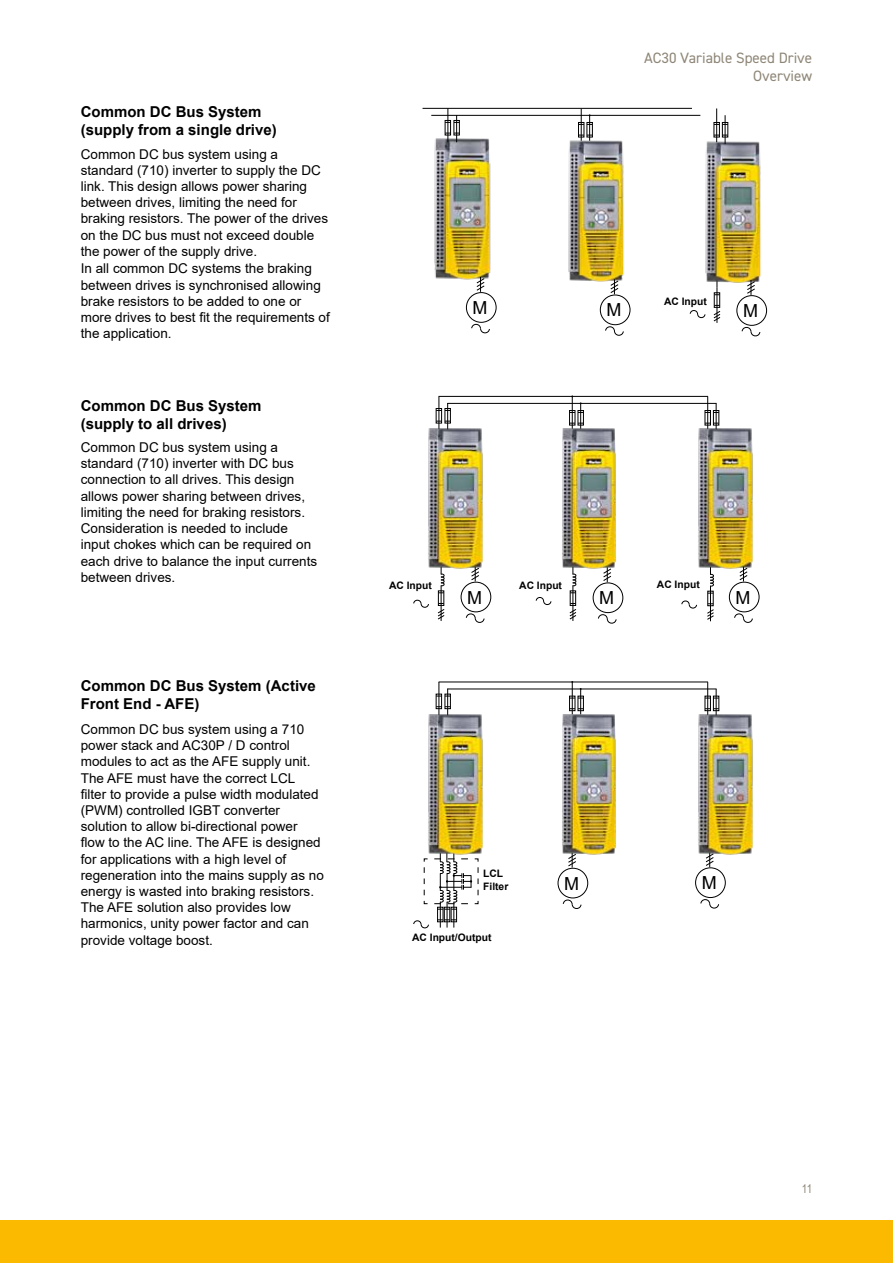
<style>
.page{position:relative;width:893px;height:1263px;background:#fff}
.page>*{position:absolute;margin:0;border:0;box-sizing:border-box;transform-origin:0 0}
.t1{font:18px "Arial";color:#000}
.t2{font:700 15px/18px "Arial";color:#000}
.t3{font:15px/18px "DIN2014";color:#8e8677;text-align:right}
.t4{font:13.5px/16.2px "Arial";color:#000}
.t5{font:12px "Arial Narrow";color:#8e8677}
.t6{font:700 10.35px/12.3px "Arial";color:#000}
</style>
<div class="page">
<div style="left:0;top:1220px;width:893px;height:43px;background:#fbba00"></div>
<svg style="left:413px;top:870px;width:66px;height:59px"></svg>
<hr style="left:710px;top:591px;width:1px;height:30px;background:#000">
<svg style="left:681px;top:600px;width:16px;height:9px"></svg>
<svg style="left:708px;top:585px;width:6px;height:9px"></svg>
<svg style="left:707px;top:603px;width:7px;height:17px"></svg>
<div style="left:714px;top:292px;width:6px;height:16px;border:1px solid #000"></div>
<hr style="left:717px;top:292px;width:1px;height:31px;background:#000">
<svg style="left:689px;top:310px;width:17px;height:9px"></svg>
<svg style="left:714px;top:283px;width:6px;height:12px"></svg>
<svg style="left:713px;top:305px;width:8px;height:17px"></svg>
<img style="left:434px;top:138px;width:57px;height:142px">
<img style="left:705px;top:141px;width:56px;height:142px">
<img style="left:568px;top:140px;width:56px;height:142px">
<hr style="left:448px;top:108px;width:1px;height:34px;background:#000">
<hr style="left:431px;top:115px;width:269px;height:1px;background:#000">
<hr style="left:422px;top:108px;width:270px;height:1px;background:#000">
<div style="left:587px;top:122px;width:6px;height:15px;border:1px solid #000"></div>
<hr style="left:716px;top:108px;width:1px;height:34px;background:#000">
<hr style="left:581px;top:109px;width:1px;height:32px;background:#000">
<svg style="left:578px;top:114px;width:14px;height:27px"></svg>
<svg style="left:714px;top:115px;width:14px;height:29px"></svg>
<div style="left:454px;top:120px;width:6px;height:15px;border:1px solid #000"></div>
<svg style="left:445px;top:115px;width:14px;height:27px"></svg>
<hr style="left:439px;top:396px;width:1px;height:34px;background:#000">
<hr style="left:447px;top:403px;width:269px;height:1px;background:#000">
<hr style="left:439px;top:396px;width:269px;height:1px;background:#000">
<div style="left:578px;top:410px;width:6px;height:15px;border:1px solid #000"></div>
<div style="left:569px;top:410px;width:6px;height:15px;border:1px solid #000"></div>
<hr style="left:707px;top:396px;width:1px;height:34px;background:#000">
<svg style="left:570px;top:395px;width:13px;height:16px"></svg>
<svg style="left:705px;top:403px;width:14px;height:8px"></svg>
<div style="left:445px;top:408px;width:6px;height:15px;border:1px solid #000"></div>
<svg style="left:436px;top:403px;width:14px;height:8px"></svg>
<div style="left:570px;top:590px;width:6px;height:16px;border:1px solid #000"></div>
<hr style="left:573px;top:590px;width:1px;height:31px;background:#000">
<svg style="left:535px;top:597px;width:17px;height:8px"></svg>
<svg style="left:570px;top:585px;width:7px;height:8px"></svg>
<svg style="left:569px;top:603px;width:8px;height:17px"></svg>
<div style="left:438px;top:590px;width:6px;height:16px;border:1px solid #000"></div>
<hr style="left:441px;top:590px;width:1px;height:31px;background:#000">
<svg style="left:413px;top:599px;width:16px;height:9px"></svg>
<svg style="left:438px;top:585px;width:7px;height:8px"></svg>
<svg style="left:437px;top:603px;width:8px;height:17px"></svg>
<div style="left:466px;top:292px;width:30px;height:31px;border:1px solid #000;border-radius:50%"></div>
<svg style="left:471px;top:323px;width:19px;height:11px"></svg>
<svg style="left:476px;top:277px;width:9px;height:15px"></svg>
<div style="left:600px;top:295px;width:30px;height:30px;border:1px solid #000;border-radius:50%"></div>
<svg style="left:605px;top:325px;width:19px;height:11px"></svg>
<svg style="left:610px;top:279px;width:9px;height:15px"></svg>
<div style="left:736px;top:295px;width:31px;height:31px;border:1px solid #000;border-radius:50%"></div>
<svg style="left:741px;top:326px;width:20px;height:11px"></svg>
<svg style="left:746px;top:280px;width:9px;height:15px"></svg>
<div style="left:461px;top:582px;width:30px;height:30px;border:1px solid #000;border-radius:50%"></div>
<svg style="left:465px;top:612px;width:20px;height:11px"></svg>
<div style="left:593px;top:582px;width:30px;height:31px;border:1px solid #000;border-radius:50%"></div>
<svg style="left:598px;top:613px;width:19px;height:11px"></svg>
<div style="left:729px;top:582px;width:30px;height:30px;border:1px solid #000;border-radius:50%"></div>
<svg style="left:734px;top:612px;width:19px;height:11px"></svg>
<div style="left:558px;top:868px;width:30px;height:30px;border:1px solid #000;border-radius:50%"></div>
<svg style="left:562px;top:898px;width:20px;height:11px"></svg>
<div style="left:695px;top:867px;width:31px;height:31px;border:1px solid #000;border-radius:50%"></div>
<svg style="left:700px;top:899px;width:19px;height:10px"></svg>
<img style="left:428px;top:411px;width:58px;height:174px">
<img style="left:698px;top:411px;width:56px;height:174px">
<img style="left:562px;top:411px;width:55px;height:174px">
<hr style="left:439px;top:682px;width:1px;height:34px;background:#000">
<hr style="left:447px;top:689px;width:269px;height:1px;background:#000">
<hr style="left:439px;top:682px;width:269px;height:1px;background:#000">
<hr style="left:707px;top:682px;width:1px;height:34px;background:#000">
<svg style="left:570px;top:681px;width:13px;height:15px"></svg>
<svg style="left:705px;top:689px;width:14px;height:7px"></svg>
<div style="left:445px;top:694px;width:6px;height:15px;border:1px solid #000"></div>
<svg style="left:436px;top:689px;width:14px;height:7px"></svg>
<img style="left:423px;top:696px;width:60px;height:174px">
<img style="left:698px;top:696px;width:55px;height:174px">
<img style="left:562px;top:696px;width:54px;height:174px">
<p class="t2" style="left:81px;top:103px;width:197px">Common DC Bus System (supply from a single drive)</p>
<p class="t4" style="left:81px;top:146px;width:249px">Common DC bus system using a standard (710) inverter to supply the DC link. This design allows power sharing between drives, limiting the need for braking resistors. The power of the drives on the DC bus must not exceed double the power of the supply drive.</p>
<p class="t4" style="left:81px;top:261px;width:251px">In all common DC systems the braking between drives is synchronised allowing brake resistors to be added to one or more drives to best fit the requirements of the application.</p>
<p class="t2" style="left:81px;top:397px;width:182px">Common DC Bus System (supply to all drives)</p>
<p class="t4" style="left:81px;top:439px;width:238px">Common DC bus system using a standard (710) inverter with DC bus connection to all drives. This design allows power sharing between drives, limiting the need for braking resistors.<br>Consideration is needed to include input chokes which can be required on each drive to balance the input currents between drives.</p>
<p class="t2" style="left:81px;top:677px;width:237px">Common DC Bus System (Active<br>Front End - AFE)</p>
<p class="t4" style="left:81px;top:721px;width:245px">Common DC bus system using a 710 power stack and AC30P / D control modules to act as the AFE supply unit.<br>The AFE must have the correct LCL filter to provide a pulse width modulated (PWM) controlled IGBT converter solution to allow bi-directional power flow to the AC line. The AFE is designed for applications with a high level of regeneration into the mains supply as no energy is wasted into braking resistors.<br>The AFE solution also provides low harmonics, unity power factor and can provide voltage boost.</p>
<p class="t3" style="left:644px;top:48px;width:170px">AC30 Variable Speed Drive<br>Overview</p>
<p class="t6" style="left:664px;top:295px;width:44px">AC Input</p>
<h1 class="t1" style="left:473px;top:295px;width:16px">M</h1>
<h1 class="t1" style="left:606px;top:298px;width:16px">M</h1>
<h1 class="t1" style="left:743px;top:298px;width:16px">M</h1>
<p class="t6" style="left:389px;top:580px;width:44px">AC Input</p>
<p class="t6" style="left:519px;top:579px;width:44px">AC Input</p>
<p class="t6" style="left:657px;top:578px;width:44px">AC Input</p>
<h1 class="t1" style="left:467px;top:585px;width:16px">M</h1>
<h1 class="t1" style="left:599px;top:585px;width:16px">M</h1>
<h1 class="t1" style="left:735px;top:585px;width:16px">M</h1>
<p class="t6" style="left:483px;top:867px;width:27px">LCL<br>Filter</p>
<p class="t6" style="left:412px;top:931px;width:81px">AC Input/Output</p>
<h1 class="t1" style="left:564px;top:871px;width:16px">M</h1>
<h1 class="t1" style="left:702px;top:870px;width:16px">M</h1>
<p class="t5" style="left:802px;top:1180px;width:12px">11</p>
</div>
